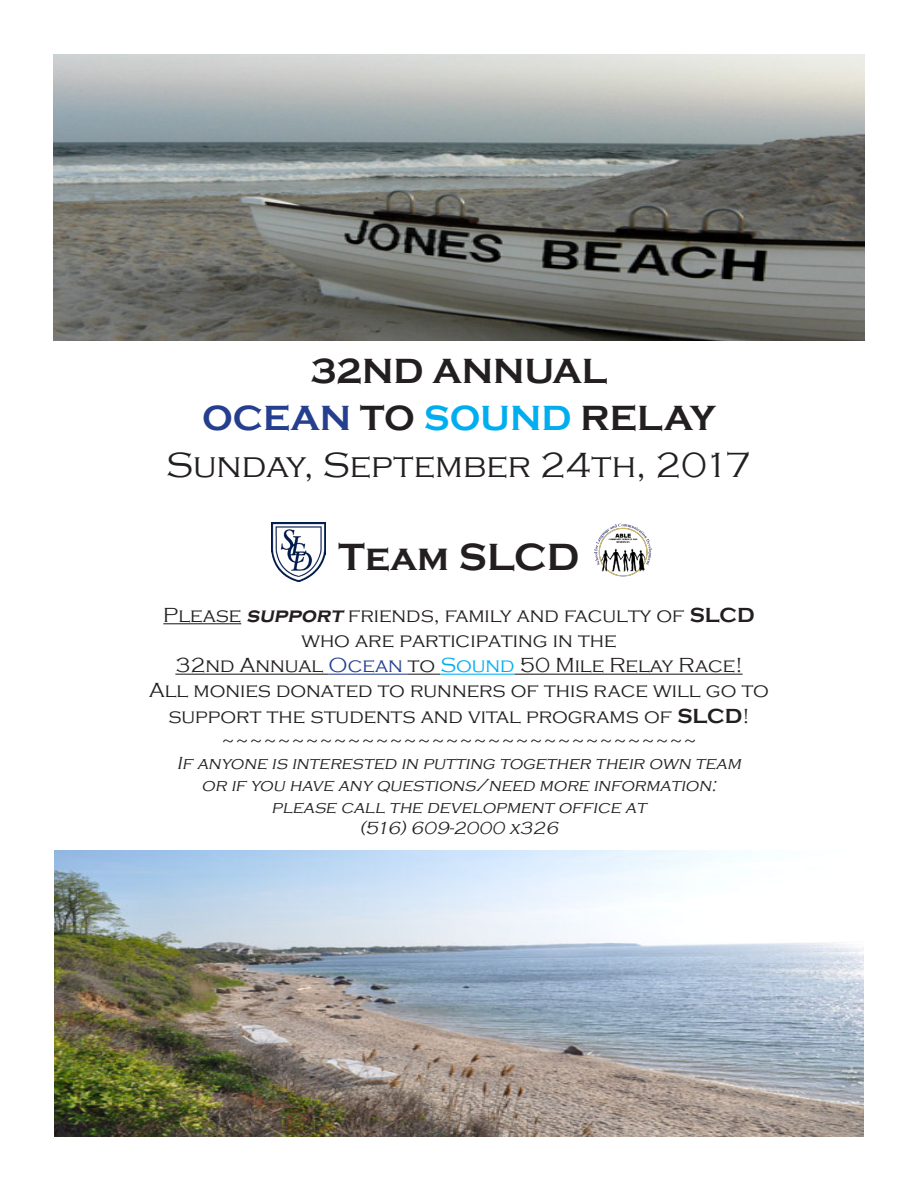
<style>
.page{position:relative;width:918px;height:1188px;background:#fff}
.page>*{position:absolute;margin:0;border:0;box-sizing:border-box;transform-origin:0 0}
.t1{font:700 39px "Copperplate Gothic";color:#231f20}
.t2{font:300 36px/46.8px "Copperplate Gothic";color:#231f20;text-align:center}
.t3{font:300 21px/25.2px "Copperplate Gothic";color:#231f20;text-align:center}
.t4{font:italic 300 18px/21.6px "Copperplate Gothic";color:#231f20;text-align:center}
.s1{font-weight:700}
.s2{font-weight:700;color:#253f8e}
.s3{font-weight:700;color:#00aeef}
.s4{font-weight:700;font-style:italic}
.s5{color:#253f8e}
.s6{color:#00aeef}
</style>
<div class="page">
<hr style="left:163px;top:623px;width:78px;height:1px;background:#231f20">
<hr style="left:175px;top:674px;width:154px;height:1px;background:#231f20">
<hr style="left:329px;top:674px;width:79px;height:1px;background:#253f8e">
<hr style="left:408px;top:674px;width:32px;height:1px;background:#231f20">
<hr style="left:440px;top:674px;width:75px;height:1px;background:#00aeef">
<hr style="left:515px;top:674px;width:228px;height:1px;background:#231f20">
<img style="left:54px;top:54px;width:810px;height:286px">
<img style="left:272px;top:522px;width:54px;height:59px">
<img style="left:594px;top:523px;width:58px;height:54px">
<img style="left:54px;top:850px;width:810px;height:287px">
<p class="t2" style="left:166px;top:348px;width:587px"><span class="s1">32ND ANNUAL<br></span><span class="s2">OCEAN</span> <span class="s1">TO</span> <span class="s3">SOUND</span> <span class="s1">RELAY<br></span>Sunday, September 24th, 2017</p>
<p class="t1" style="left:338px;top:536px;width:243px">Team SLCD</p>
<p class="t3" style="left:149px;top:603px;width:621px">Please <span class="s4">support</span> friends, family and faculty of <span class="s1">SLCD </span>who are participating in the<br>32nd Annual <span class="s5">Ocean</span> to <span class="s6">Sound</span> 50 Mile Relay Race!<br>All monies donated to runners of this race will go to support the students and vital programs of <span class="s1">SLCD</span>! ~~~~~~~~~~~~~~~~~~~~~~~~~~~~~~~~~~</p>
<p class="t4" style="left:177px;top:753px;width:569px">If anyone is interested in putting together their own team or if you have any questions/need more information:</p>
<p class="t4" style="left:272px;top:796px;width:380px">please call the development office at (516)609-2000 x326</p>
</div>
